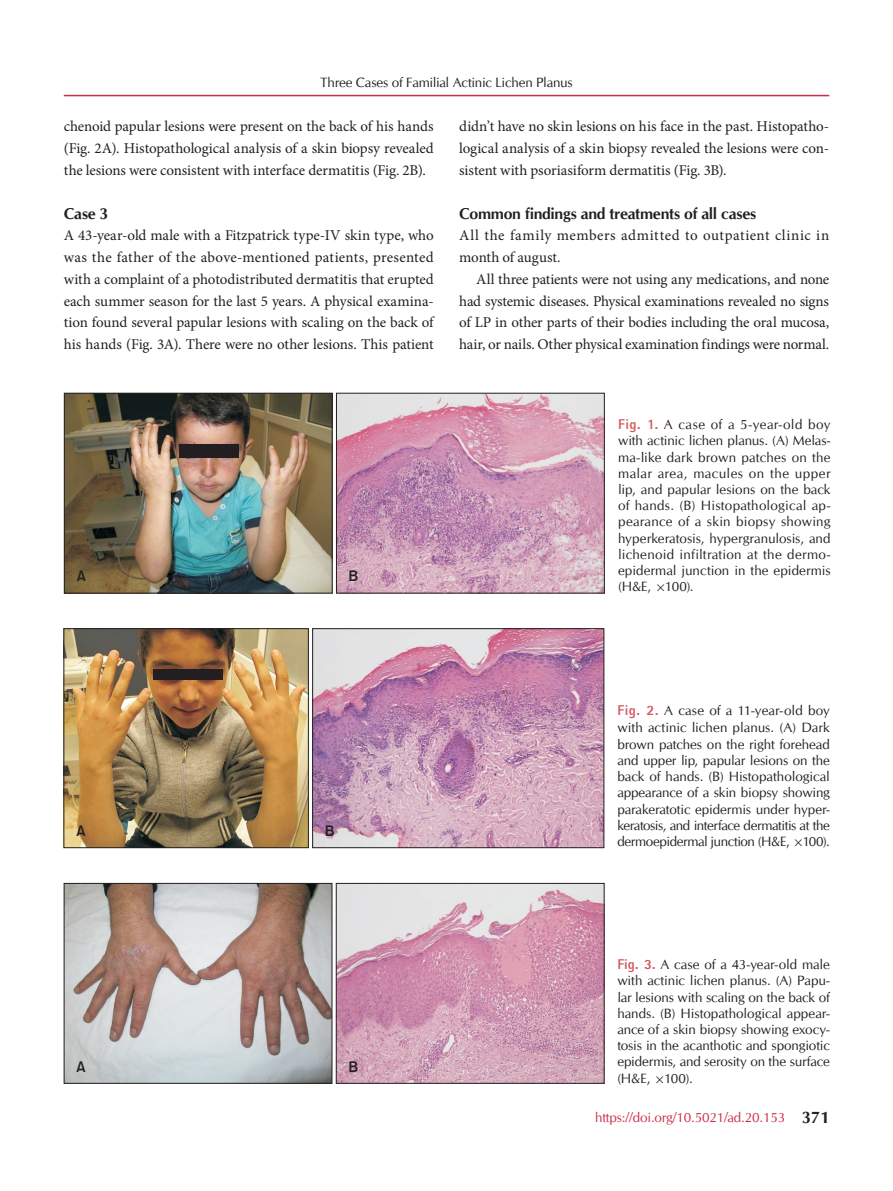
<style>
.page{position:relative;width:893px;height:1191px;background:#fff}
.page>*{position:absolute;margin:0;border:0;box-sizing:border-box;transform-origin:0 0}
.t1{font:700 15.75px "CG Omega";letter-spacing:-.015em;color:#231f20}
.t2{font:15px/21.8px "Minion Pro";letter-spacing:-.005em;color:#231f20;text-align:justify}
.t3{font:15px/21.8px "Minion Pro";letter-spacing:.03em;color:#231f20}
.t4{font:15px "Gothic 725 BT Bold A";color:#231f20}
.t5{font:13.5px/16.4px "CG Omega";letter-spacing:-.01em;color:#231f20;text-align:justify}
.t6{font:13.5px "CG Omega";letter-spacing:-.01em;color:#cb2d4a}
.s1{font-family:"Rotis Sans Serif Std";font-weight:800;font-size:14.25px;color:#d45c61}
.s2{font-weight:700;font-size:16.5px;color:#231f20}
</style>
<div class="page">
<hr style="left:64px;top:95px;width:765px;height:1px;background:#cb2d4a">
<img style="left:64px;top:393px;width:541px;height:200px">
<div style="left:179px;top:444px;width:60px;height:14px;background:#231f20"></div>
<img style="left:314px;top:630px;width:288px;height:216px">
<img style="left:66px;top:630px;width:241px;height:216px">
<div style="left:64px;top:628px;width:245px;height:220px;border:1px solid #231f20"></div>
<div style="left:312px;top:628px;width:292px;height:220px;border:1px solid #231f20"></div>
<div style="left:153px;top:669px;width:70px;height:10px;background:#231f20"></div>
<img style="left:66px;top:885px;width:264px;height:196px">
<img style="left:338px;top:885px;width:264px;height:196px">
<div style="left:64px;top:883px;width:268px;height:200px;border:1px solid #231f20"></div>
<div style="left:336px;top:883px;width:268px;height:200px;border:1px solid #231f20"></div>
<p class="t5" style="left:320px;top:74px;width:254px">Three Cases of Familial Actinic Lichen Planus</p>
<p class="t2" style="left:64px;top:116px;width:371px">chenoid papular lesions were present on the back of his hands (Fig. 2A). Histopathological analysis of a skin biopsy revealed the lesions were consistent with interface dermatitis (Fig. 2B).</p>
<p class="t1" style="left:64px;top:204px;width:46px">Case 3</p>
<p class="t2" style="left:64px;top:225px;width:371px">A 43-year-old male with a Fitzpatrick type-IV skin type, who was the father of the above-mentioned patients, presented with a complaint of a photodistributed dermatitis that erupted each summer season for the last 5 years. A physical examina&shy;tion found several papular lesions with scaling on the back of his hands (Fig. 3A). There were no other lesions. This patient</p>
<p class="t2" style="left:459px;top:116px;width:371px">didn’t have no skin lesions on his face in the past. Histopatho&shy;logical analysis of a skin biopsy revealed the lesions were con&shy;sistent with psoriasiform dermatitis (Fig. 3B).</p>
<p class="t1" style="left:459px;top:204px;width:298px">Common findings and treatments of all cases</p>
<p class="t3" style="left:459px;top:225px;width:371px">All the family members admitted to outpatient clinic in month of august.</p>
<p class="t2" style="left:459px;top:268px;width:371px;text-indent:17px">All three patients were not using any medications, and none had systemic diseases. Physical examinations revealed no signs of LP in other parts of their bodies including the oral mucosa, hair, or nails. Other physical examination findings were normal.</p>
<p class="t4" style="left:77px;top:567px;width:11px">A</p>
<p class="t4" style="left:349px;top:567px;width:11px">B</p>
<p class="t5" style="left:618px;top:416px;width:214px"><span class="s1">Fig. 1.</span> A case of a 5-year-old boy with actinic lichen planus. (A) Melas&shy;ma-like dark brown patches on the malar area, macules on the upper lip, and papular lesions on the back of hands. (B) Histopathological ap&shy;pearance of a skin biopsy showing hyperkeratosis, hypergranulosis, and lichenoid infiltration at the dermo&shy;epidermal junction in the epidermis (H&amp;E, ×100).</p>
<p class="t4" style="left:76px;top:822px;width:11px">A</p>
<p class="t4" style="left:325px;top:822px;width:11px">B</p>
<p class="t4" style="left:77px;top:1057px;width:11px">A</p>
<p class="t4" style="left:348px;top:1057px;width:11px">B</p>
<p class="t5" style="left:617px;top:702px;width:214px"><span class="s1">Fig. 2.</span> A case of a 11-year-old boy with actinic lichen planus. (A) Dark brown patches on the right forehead and upper lip, papular lesions on the back of hands. (B) Histopathological appearance of a skin biopsy showing parakeratotic epidermis under hyper&shy;keratosis, and interface dermatitis at the dermoepidermal junction (H&amp;E, ×100).</p>
<p class="t5" style="left:617px;top:956px;width:214px"><span class="s1">Fig. 3.</span> A case of a 43-year-old male with actinic lichen planus. (A) Papu&shy;lar lesions with scaling on the back of hands. (B) Histopathological appear&shy;ance of a skin biopsy showing exocy&shy;tosis in the acanthotic and spongiotic epidermis, and serosity on the surface (H&amp;E, ×100).</p>
<p class="t6" style="left:595px;top:1109px;width:236px">https://doi.org/10.5021/ad.20.153 <span class="s2">371</span></p>
</div>
